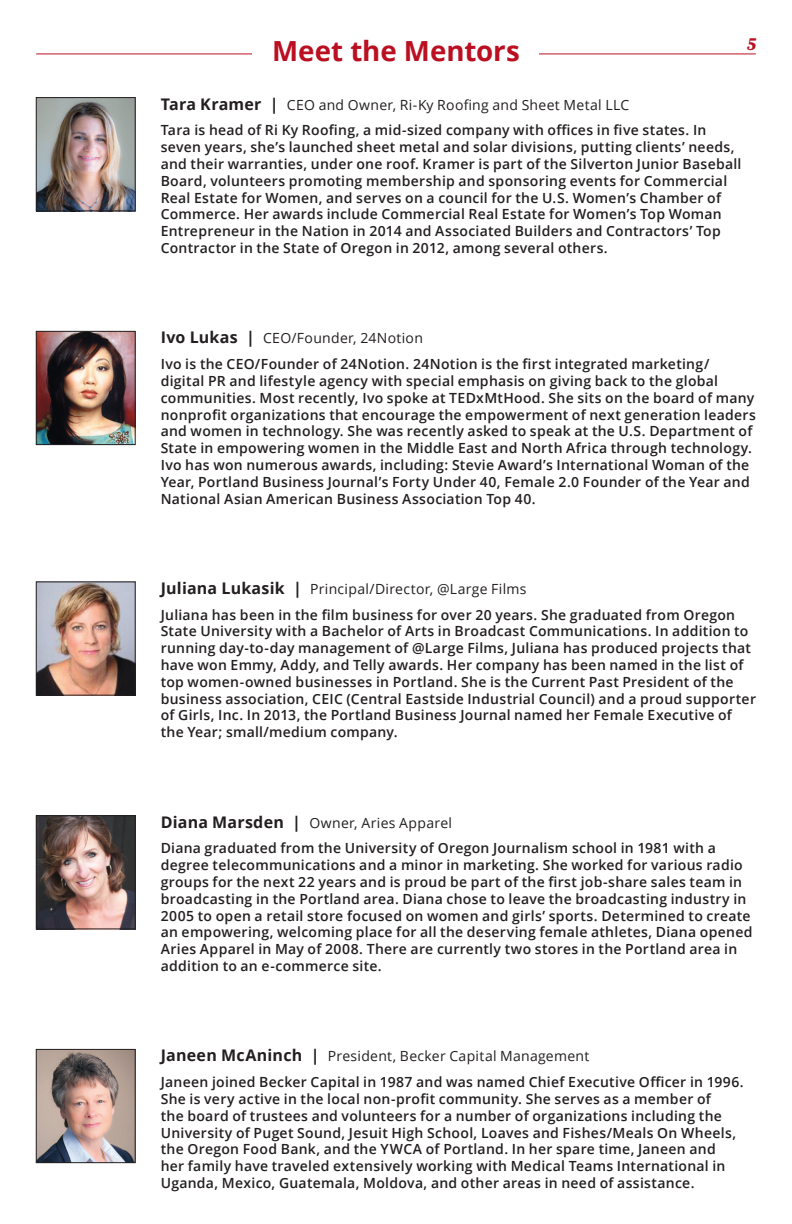
<style>
.page{position:relative;width:792px;height:1224px;background:#fff}
.page>*{position:absolute;margin:0;border:0;box-sizing:border-box;transform-origin:0 0}
.t1{font:700 27.8px "Open Sans";color:#ba1021}
.Title_Company{font:italic 800 18px "Acta";color:#ba1021}
.t2{font:600 14px/16.8px "Open Sans";letter-spacing:.02em;color:#231f20}
.Name{font:14px "Open Sans";letter-spacing:.02em;color:#231f20}
.s1{font-weight:700;font-size:16px}
</style>
<div class="page">
<hr style="left:36px;top:53px;width:719px;height:1px;background:#ba1021">
<div style="left:253px;top:36px;width:286px;height:29px;background:#fff"></div>
<img style="left:38px;top:1051px;width:95px;height:110px">
<div style="left:36px;top:1049px;width:99px;height:114px;border:1px solid #231f20"></div>
<img style="left:38px;top:584px;width:95px;height:109px">
<div style="left:36px;top:582px;width:99px;height:113px;border:1px solid #231f20"></div>
<img style="left:38px;top:817px;width:95px;height:110px">
<div style="left:36px;top:815px;width:99px;height:114px;border:1px solid #231f20"></div>
<img style="left:38px;top:99px;width:95px;height:110px">
<div style="left:36px;top:97px;width:99px;height:114px;border:1px solid #231f20"></div>
<img style="left:38px;top:333px;width:95px;height:110px">
<div style="left:36px;top:331px;width:99px;height:114px;border:1px solid #231f20"></div>
<p class="t1" style="left:272px;top:31px;width:249px">Meet the Mentors</p>
<p class="Title_Company" style="left:747px;top:32px;width:11px">5</p>
<p class="Name" style="left:161px;top:95px;width:470px"><span class="s1">Tara Kramer |</span> CEO and Owner, Ri-Ky Roofing and Sheet Metal LLC</p>
<p class="t2" style="left:161px;top:122px;width:582px">Tara is head of Ri Ky Roofing, a mid-sized company with offices in five states. In seven years, she’s launched sheet metal and solar divisions, putting clients’ needs, and their warranties, under one roof. Kramer is part of the Silverton Junior Baseball Board, volunteers promoting membership and sponsoring events for Commercial Real Estate for Women, and serves on a council for the U.S. Women’s Chamber of Commerce. Her awards include Commercial Real Estate for Women’s Top Woman Entrepreneur in the Nation in 2014 and Associated Builders and Contractors’ Top Contractor in the State of Oregon in 2012, among several others.</p>
<p class="Name" style="left:161px;top:329px;width:264px"><span class="s1">Ivo Lukas |</span> CEO/Founder, 24Notion</p>
<p class="t2" style="left:161px;top:355px;width:597px">Ivo is the CEO/Founder of 24Notion. 24Notion is the first integrated marketing/ digital PR and lifestyle agency with special emphasis on giving back to the global communities. Most recently, Ivo spoke at TEDxMtHood. She sits on the board of many nonprofit organizations that encourage the empowerment of next generation leaders and women in technology. She was recently asked to speak at the U.S. Department of State in empowering women in the Middle East and North Africa through technology.<br>Ivo has won numerous awards, including: Stevie Award’s International Woman of the Year, Portland Business Journal’s Forty Under 40, Female 2.0 Founder of the Year and National Asian American Business Association Top 40.</p>
<p class="Name" style="left:161px;top:579px;width:367px"><span class="s1">Juliana Lukasik |</span> Principal/Director, @Large Films</p>
<p class="t2" style="left:161px;top:606px;width:597px">Juliana has been in the film business for over 20 years. She graduated from Oregon State University with a Bachelor of Arts in Broadcast Communications. In addition to running day-to-day management of @Large Films, Juliana has produced projects that have won Emmy, Addy, and Telly awards. Her company has been named in the list of top women-owned businesses in Portland. She is the Current Past President of the business association, CEIC (Central Eastside Industrial Council) and a proud supporter of Girls, Inc. In 2013, the Portland Business Journal named her Female Executive of the Year; small/medium company.</p>
<p class="Name" style="left:161px;top:813px;width:293px"><span class="s1">Diana Marsden |</span> Owner, Aries Apparel</p>
<p class="t2" style="left:161px;top:840px;width:593px">Diana graduated from the University of Oregon Journalism school in 1981 with a degree telecommunications and a minor in marketing. She worked for various radio groups for the next 22 years and is proud be part of the first job-share sales team in broadcasting in the Portland area. Diana chose to leave the broadcasting industry in 2005 to open a retail store focused on women and girls’ sports. Determined to create an empowering, welcoming place for all the deserving female athletes, Diana opened Aries Apparel in May of 2008. There are currently two stores in the Portland area in addition to an e-commerce site.</p>
<p class="Name" style="left:161px;top:1047px;width:430px"><span class="s1">Janeen McAninch |</span> President, Becker Capital Management</p>
<p class="t2" style="left:161px;top:1073px;width:585px">Janeen joined Becker Capital in 1987 and was named Chief Executive Officer in 1996.<br>She is very active in the local non-profit community. She serves as a member of<br>the board of trustees and volunteers for a number of organizations including the University of Puget Sound, Jesuit High School, Loaves and Fishes/Meals On Wheels, the Oregon Food Bank, and the YWCA of Portland. In her spare time, Janeen and<br>her family have traveled extensively working with Medical Teams International in Uganda, Mexico, Guatemala, Moldova, and other areas in need of assistance.</p>
</div>
